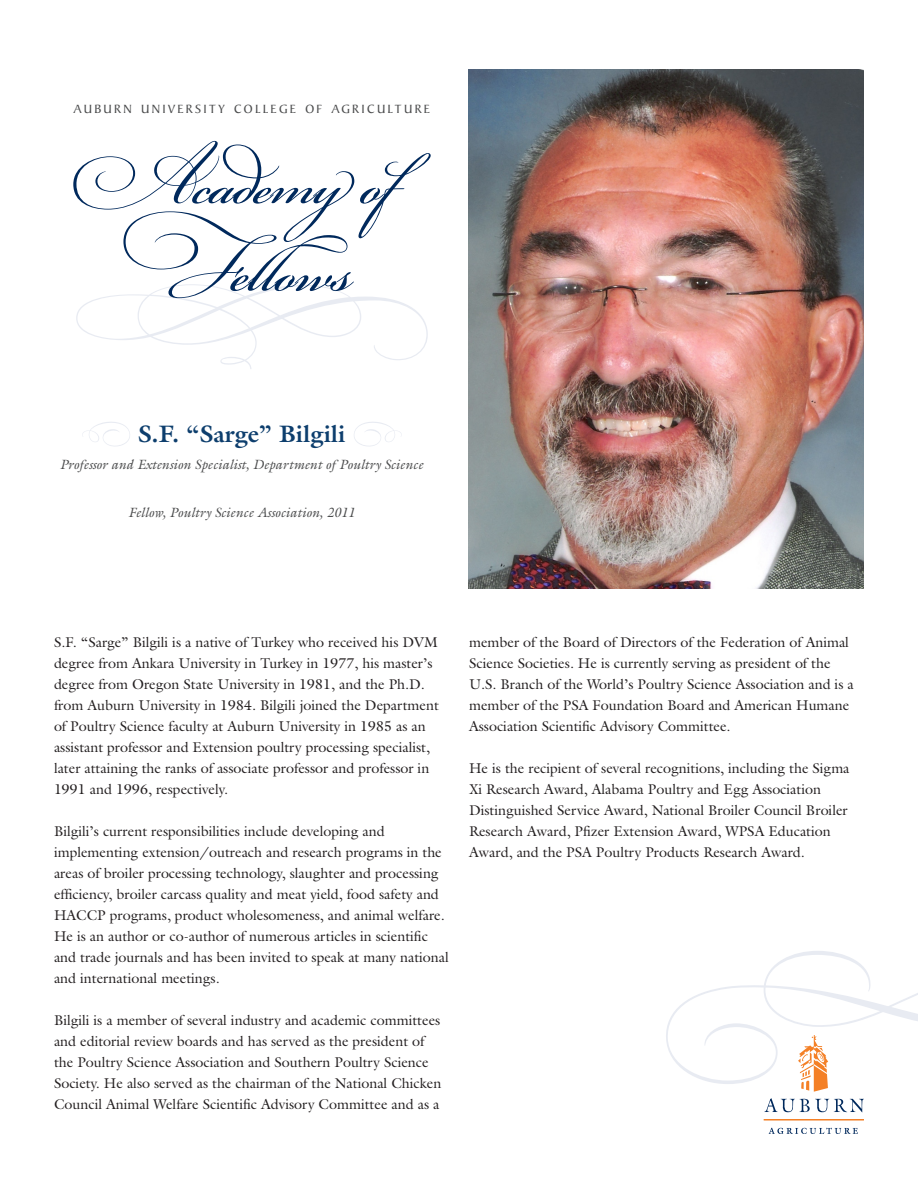
<style>
.page{position:relative;width:918px;height:1188px;background:#fff}
.page>*{position:absolute;margin:0;border:0;box-sizing:border-box;transform-origin:0 0}
.t1{font:700 24px "Galliard";color:#0d3e6d}
.t2{font:14.25px/21px "Galliard";color:#231f20}
.t3{font:italic 13.5px "Galliard";color:#4b4c4d}
.t4{font:12.9px "Baker Signet";letter-spacing:.18em;color:#4b4c4d}
</style>
<div class="page">
<div style="left:764px;top:1119px;width:100px;height:1px;border:1px solid #f48026"></div>
<svg style="left:769px;top:1128px;width:89px;height:6px"></svg>
<svg style="left:764px;top:1098px;width:100px;height:14px"></svg>
<svg style="left:666px;top:951px;width:252px;height:141px"></svg>
<img style="left:468px;top:69px;width:396px;height:520px">
<svg style="left:82px;top:422px;width:48px;height:25px"></svg>
<svg style="left:354px;top:422px;width:48px;height:25px"></svg>
<svg style="left:73px;top:141px;width:358px;height:228px"></svg>
<p class="t4" style="left:74px;top:101px;width:358px">AUBURN UNIVERSITY COLLEGE OF AGRICULTURE</p>
<h1 class="t1" style="left:138px;top:418px;width:209px">S.F. “Sarge” Bilgili</h1>
<p class="t3" style="left:60px;top:456px;width:365px">Professor and Extension Specialist, Department of Poultry Science</p>
<p class="t3" style="left:128px;top:504px;width:228px">Fellow, Poultry Science Association, 2011</p>
<p class="t2" style="left:54px;top:632px;width:386px">S.F. “Sarge” Bilgili is a native of Turkey who received his DVM degree from Ankara University in Turkey in 1977, his master’s degree from Oregon State University in 1981, and the Ph.D. from Auburn University in 1984. Bilgili joined the Department of Poultry Science faculty at Auburn University in 1985 as an assistant professor and Extension poultry processing specialist, later attaining the ranks of associate professor and professor in 1991 and 1996, respectively.</p>
<p class="t2" style="left:54px;top:821px;width:396px">Bilgili’s current responsibilities include developing and implementing extension/outreach and research programs in the areas of broiler processing technology, slaughter and processing efficiency, broiler carcass quality and meat yield, food safety and HACCP programs, product wholesomeness, and animal welfare.<br>He is an author or co-author of numerous articles in scientific and trade journals and has been invited to speak at many national and international meetings.</p>
<p class="t2" style="left:54px;top:1010px;width:389px">Bilgili is a member of several industry and academic committees and editorial review boards and has served as the president of the Poultry Science Association and Southern Poultry Science Society. He also served as the chairman of the National Chicken Council Animal Welfare Scientific Advisory Committee and as a</p>
<p class="t2" style="left:469px;top:632px;width:386px">member of the Board of Directors of the Federation of Animal Science Societies. He is currently serving as president of the U.S. Branch of the World’s Poultry Science Association and is a member of the PSA Foundation Board and American Humane Association Scientific Advisory Committee.</p>
<p class="t2" style="left:469px;top:758px;width:382px">He is the recipient of several recognitions, including the Sigma Xi Research Award, Alabama Poultry and Egg Association Distinguished Service Award, National Broiler Council Broiler Research Award, Pfizer Extension Award, WPSA Education Award, and the PSA Poultry Products Research Award.</p>
</div>
